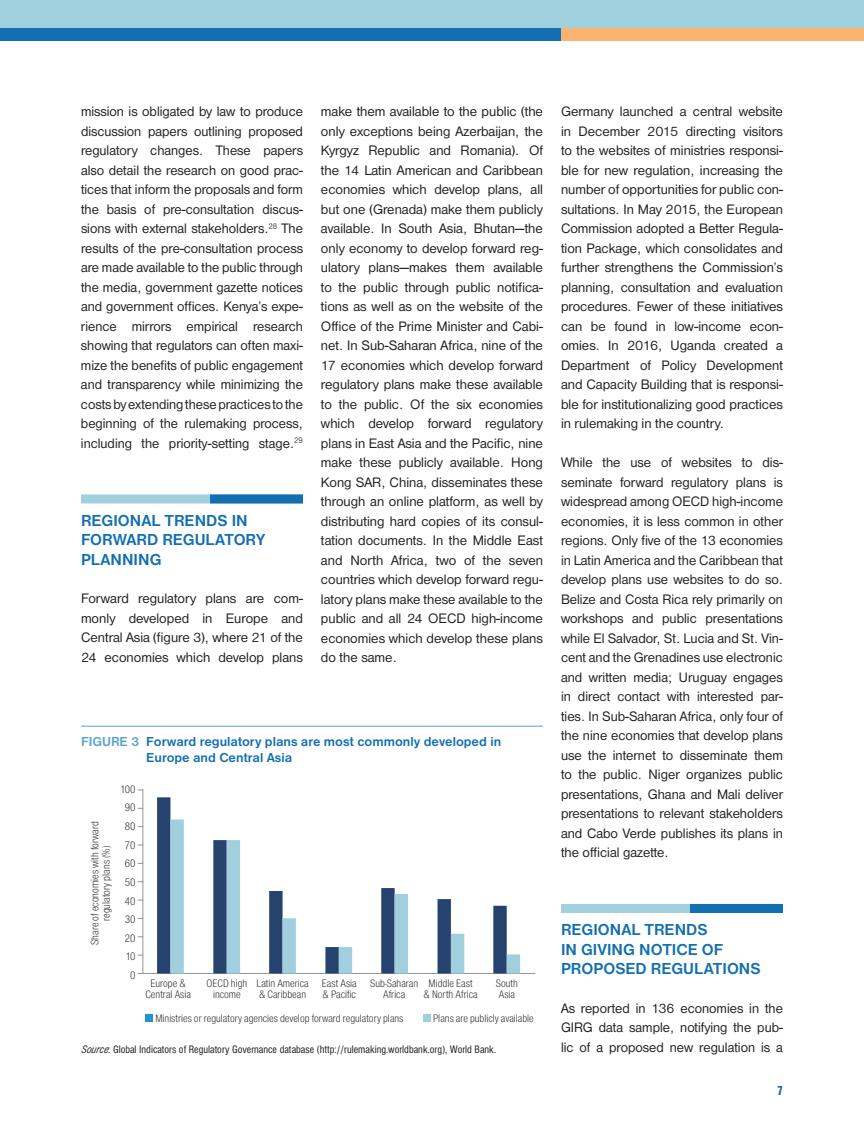
<style>
.page{position:relative;width:864px;height:1134px;background:#fff}
.page>*{position:absolute;margin:0;border:0;box-sizing:border-box;transform-origin:0 0}
.t1{font:700 16.5px/19.5px "Nimbus Sans D";color:#126fb2}
.t2{font:14.25px/19.5px "Nimbus Sans D";color:#231f20;text-align:justify}
.t3{font:700 13.5px/16.2px "Nimbus Sans D";color:#126fb2}
.t4{font:900 condensed 13.5px "Nimbus Sans D";color:#126fb2}
.t5{font:300 condensed 11.25px/11.2px "Nimbus Sans D";color:#231f20;text-align:center}
.t6{font:condensed 11.25px "Nimbus Sans D";color:#231f20}
.s1{font-style:italic}
.s2{color:#59a4cf}
</style>
<div class="page">
<div style="left:0;top:14px;width:783px;height:26px;background:#126fb2"></div>
<div style="left:561px;top:14px;width:303px;height:26px;background:#fab370"></div>
<div style="left:0;top:0;width:864px;height:28px;background:#a0d0dd"></div>
<div style="left:81px;top:494px;width:222px;height:9px;background:#a0d0dd"></div>
<div style="left:210px;top:494px;width:93px;height:9px;background:#126fb2"></div>
<div style="left:561px;top:904px;width:222px;height:9px;background:#a0d0dd"></div>
<div style="left:690px;top:904px;width:93px;height:9px;background:#126fb2"></div>
<hr style="left:81px;top:726px;width:462px;height:1px;background:#59a4cf">
<hr style="left:142px;top:790px;width:1px;height:183px;background:#939598">
<hr style="left:143px;top:973px;width:392px;height:1px;background:#939598">
<div style="left:145px;top:1014px;width:8px;height:8px;background:#2094d2"></div>
<div style="left:423px;top:1014px;width:8px;height:8px;background:#a0d0dd"></div>
<svg style="left:157px;top:797px;width:14px;height:176px;background:#27456f"></svg>
<svg style="left:170px;top:819px;width:350px;height:154px"></svg>
<p class="t2" style="left:321px;top:102px;width:224px">make them available to the public (the only exceptions being Azerbaijan, the Kyrgyz Republic and Romania). Of the 14 Latin American and Caribbean economies which develop plans, all but one (Grenada) make them publicly available. In South Asia, Bhutan<span class="s1">—</span>the only economy to develop forward reg&shy;ulatory plans<span class="s1">—</span>makes them available to the public through public notifica&shy;tions as well as on the website of the Office of the Prime Minister and Cabi&shy;net. In Sub-Saharan Africa, nine of the 17 economies which develop forward regulatory plans make these available to the public. Of the six economies which develop forward regulatory plans in East Asia and the Pacific, nine make these publicly available. Hong Kong SAR, China, disseminates these through an online platform, as well by distributing hard copies of its consul&shy;tation documents. In the Middle East and North Africa, two of the seven countries which develop forward regu&shy;latory plans make these available to the public and all 24 OECD high-income economies which develop these plans do the same.</p>
<p class="t2" style="left:561px;top:102px;width:224px">Germany launched a central website in December 2015 directing visitors to the websites of ministries responsi&shy;ble for new regulation, increasing the number of opportunities for public con&shy;sultations. In May 2015, the European Commission adopted a Better Regula&shy;tion Package, which consolidates and further strengthens the Commission’s planning, consultation and evaluation procedures. Fewer of these initiatives can be found in low-income econ&shy;omies. In 2016, Uganda created a Department of Policy Development and Capacity Building that is responsi&shy;ble for institutionalizing good practices in rulemaking in the country.</p>
<p class="t2" style="left:81px;top:102px;width:224px">mission is obligated by law to produce discussion papers outlining proposed regulatory changes. These papers also detail the research on good prac&shy;tices that inform the proposals and form the basis of pre-consultation discus&shy;sions with external stakeholders.<sup>28</sup> The results of the pre-consultation process are made available to the public through the media, government gazette notices and government offices. Kenya’s expe&shy;rience mirrors empirical research showing that regulators can often maxi&shy;mize the benefits of public engagement and transparency while minimizing the costs by extending these practices to the beginning of the rulemaking process, including the priority-setting stage.<sup>29</sup></p>
<p class="t2" style="left:561px;top:453px;width:224px">While the use of websites to dis&shy;seminate forward regulatory plans is widespread among OECD high-income economies, it is less common in other regions. Only five of the 13 economies in Latin America and the Caribbean that develop plans use websites to do so.<br>Belize and Costa Rica rely primarily on workshops and public presentations while El Salvador, St. Lucia and St. Vin&shy;cent and the Grenadines use electronic and written media; Uruguay engages in direct contact with interested par&shy;ties. In Sub-Saharan Africa, only four of the nine economies that develop plans use the internet to disseminate them to the public. Niger organizes public presentations, Ghana and Mali deliver presentations to relevant stakeholders and Cabo Verde publishes its plans in the official gazette.</p>
<p class="t1" style="left:81px;top:511px;width:186px">REGIONAL TRENDS IN<br>FORWARD REGULATORY<br>PLANNING</p>
<p class="t2" style="left:81px;top:589px;width:223px">Forward regulatory plans are com&shy;monly developed in Europe and Central Asia (figure 3), where 21 of the 24 economies which develop plans</p>
<p class="t3" style="left:146px;top:733px;width:356px;text-indent:-65px"><span class="s2">FIGURE 3</span> Forward regulatory plans are most commonly developed in<br>Europe and Central Asia</p>
<p class="t5" style="left:120px;top:783px;width:17px">100</p>
<p class="t5" style="left:125px;top:798px;width:12px;line-height:18.6px;text-align:left">90<br>80</p>
<p class="t5" style="left:89px;top:945px;width:125px;rotate:-90deg">Share of economies with forward regulatory plans (%)</p>
<p class="t5" style="left:125px;top:839px;width:12px">70</p>
<p class="t5" style="left:125px;top:858px;width:12px">60</p>
<p class="t5" style="left:125px;top:876px;width:12px">50</p>
<p class="t5" style="left:125px;top:895px;width:12px">40</p>
<p class="t5" style="left:125px;top:914px;width:12px">30</p>
<p class="t1" style="left:561px;top:920px;width:201px">REGIONAL TRENDS<br>IN GIVING NOTICE OF<br>PROPOSED REGULATIONS</p>
<p class="t2" style="left:561px;top:998px;width:224px">As reported in 136 economies in the GIRG data sample, notifying the pub&shy;lic of a proposed new regulation is a</p>
<p class="t5" style="left:125px;top:932px;width:12px">20</p>
<p class="t5" style="left:125px;top:951px;width:12px">10</p>
<p class="t5" style="left:130px;top:969px;width:7px">0</p>
<p class="t5" style="left:145px;top:978px;width:47px">Europe &amp;<br>Central Asia</p>
<p class="t5" style="left:207px;top:978px;width:42px">OECD high income</p>
<p class="t5" style="left:322px;top:978px;width:36px;text-align:left">East Asia &amp; Pacific</p>
<p class="t5" style="left:496px;top:978px;width:24px;text-align:left">South<br>Asia</p>
<p class="t5" style="left:257px;top:978px;width:54px;text-align:left">Latin America &amp; Caribbean</p>
<p class="t5" style="left:370px;top:978px;width:50px">Sub-Saharan<br>Africa</p>
<p class="t5" style="left:424px;top:978px;width:56px">Middle East<br>&amp; North Africa</p>
<p class="t5" style="left:155px;top:1013px;width:250px">Ministries or regulatory agencies develop forward regulatory plans</p>
<p class="t5" style="left:433px;top:1013px;width:102px">Plans are publicly available</p>
<p class="t6" style="left:81px;top:1044px;width:417px"><span class="s1">Source</span>: Global Indicators of Regulatory Governance database (http://rulemaking.worldbank.org), World Bank.</p>
<p class="t4" style="left:777px;top:1083px;width:7px">7</p>
</div>
